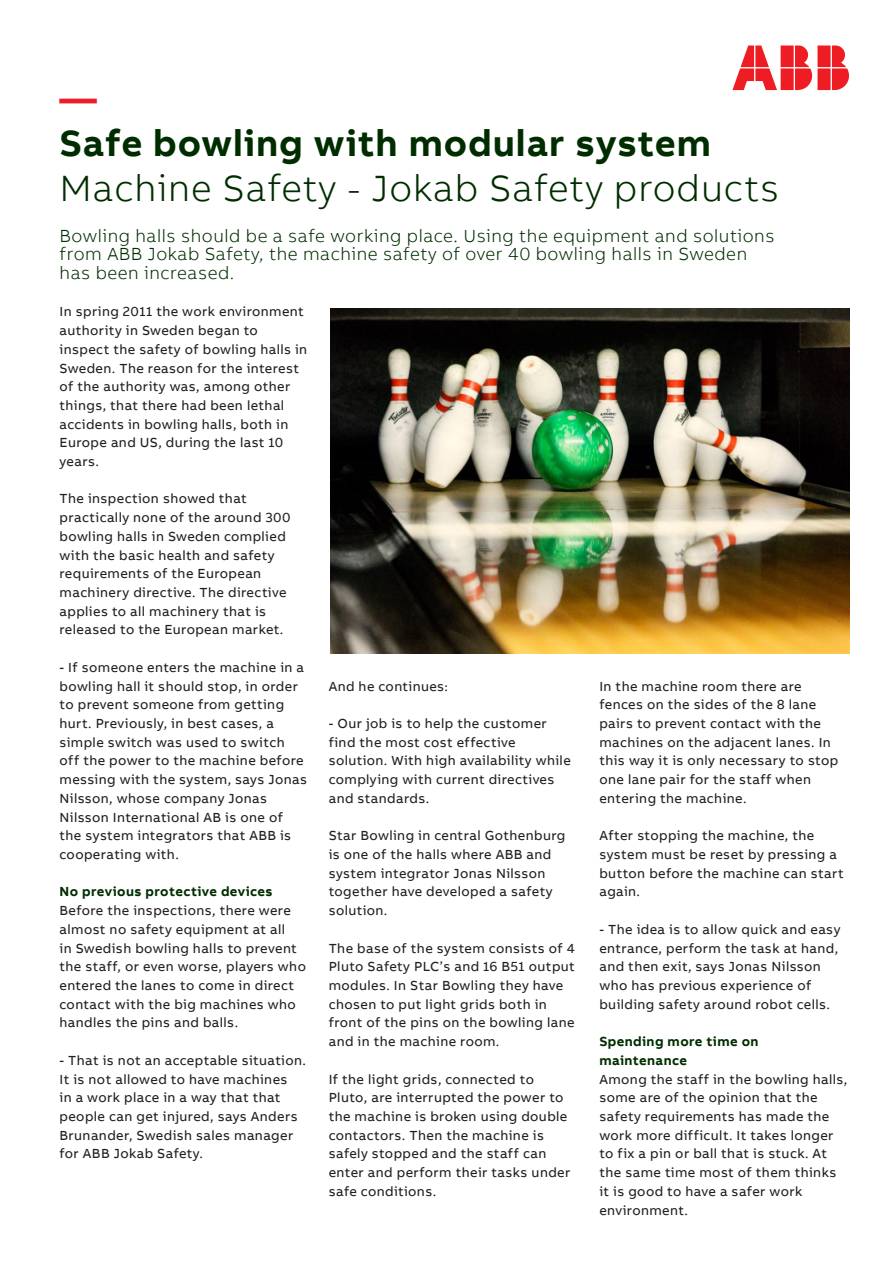
<style>
.page{position:relative;width:893px;height:1263px;background:#fff}
.page>*{position:absolute;margin:0;border:0;box-sizing:border-box;transform-origin:0 0}
.Smaller_cover_title{font:300 37.5px "AB Bvoice";letter-spacing:.025em;color:#002d00}
.Smaller_cover_title-2{font:700 37.5px "AB Bvoice";letter-spacing:.025em;color:#002d00}
.Headline_M_20pt_24pt{font:700 37.5px "AB Bvoice";color:#ee1c28}
.Intro_text_before_bo{font:300 18px/18.8px "AB Bvoice";letter-spacing:.03em;color:#002d00}
.Bodytext{font:13.5px/18.8px "AB Bvoice";letter-spacing:.03em;color:#231f20}
.Intro_text_before_bo-2{font:700 13.5px/18.8px "AB Bvoice";letter-spacing:.03em;color:#002d00}
</style>
<div class="page">
<img style="left:331px;top:308px;width:518px;height:345px">
<svg style="left:732px;top:45px;width:117px;height:45px"></svg>
<p class="Headline_M_20pt_24pt" style="left:60px;top:74px;width:39px">—</p>
<p class="Smaller_cover_title-2" style="left:60px;top:119px;width:653px">Safe bowling with modular system</p>
<p class="Smaller_cover_title" style="left:60px;top:166px;width:721px">Machine Safety - Jokab Safety products</p>
<p class="Intro_text_before_bo" style="left:60px;top:226px;width:716px">Bowling halls should be a safe working place. Using the equipment and solutions from ABB Jokab Safety, the machine safety of over 40 bowling halls in Sweden has been increased.</p>
<p class="Bodytext" style="left:60px;top:302px;width:249px">In spring 2011 the work environment authority in Sweden began to inspect the safety of bowling halls in<br>Sweden. The reason for the interest of the authority was, among other things, that there had been lethal accidents in bowling halls, both in<br>Europe and US, during the last 10 years.</p>
<p class="Bodytext" style="left:60px;top:490px;width:233px">The inspection showed that practically none of the around 300 bowling halls in Sweden complied with the basic health and safety requirements of the European machinery directive. The directive applies to all machinery that is released to the European market.</p>
<p class="Bodytext" style="left:60px;top:658px;width:249px">- If someone enters the machine in a bowling hall it should stop, in order to prevent someone from getting hurt. Previously, in best cases, a simple switch was used to switch off the power to the machine before messing with the system, says Jonas<br>Nilsson, whose company Jonas<br>Nilsson International AB is one of the system integrators that ABB is cooperating with.</p>
<p class="Intro_text_before_bo-2" style="left:60px;top:882px;width:215px">No previous protective devices</p>
<p class="Bodytext" style="left:60px;top:901px;width:248px">Before the inspections, there were almost no safety equipment at all<br>in Swedish bowling halls to prevent the staff, or even worse, players who entered the lanes to come in direct contact with the big machines who handles the pins and balls.</p>
<p class="Bodytext" style="left:60px;top:1051px;width:248px">- That is not an acceptable situation.<br>It is not allowed to have machines<br>in a work place in a way that that people can get injured, says Anders<br>Brunander, Swedish sales manager for ABB Jokab Safety.</p>
<p class="Bodytext" style="left:329px;top:677px;width:121px">And he continues:</p>
<p class="Bodytext" style="left:329px;top:714px;width:244px">- Our job is to help the customer find the most cost effective solution. With high availability while complying with current directives and standards.</p>
<p class="Bodytext" style="left:329px;top:826px;width:238px">Star Bowling in central Gothenburg is one of the halls where ABB and system integrator Jonas Nilsson together have developed a safety solution.</p>
<p class="Bodytext" style="left:329px;top:939px;width:248px">The base of the system consists of 4<br>Pluto Safety PLC’s and 16 B51 output modules. In Star Bowling they have chosen to put light grids both in front of the pins on the bowling lane and in the machine room.</p>
<p class="Bodytext" style="left:329px;top:1070px;width:243px">If the light grids, connected to<br>Pluto, are interrupted the power to the machine is broken using double contactors. Then the machine is safely stopped and the staff can enter and perform their tasks under safe conditions.</p>
<p class="Bodytext" style="left:599px;top:677px;width:240px">In the machine room there are fences on the sides of the 8 lane pairs to prevent contact with the machines on the adjacent lanes. In this way it is only necessary to stop one lane pair for the staff when entering the machine.</p>
<p class="Bodytext" style="left:599px;top:826px;width:246px">After stopping the machine, the system must be reset by pressing a button before the machine can start again.</p>
<p class="Bodytext" style="left:599px;top:920px;width:243px">- The idea is to allow quick and easy entrance, perform the task at hand, and then exit, says Jonas Nilsson who has previous experience of building safety around robot cells.</p>
<p class="Intro_text_before_bo-2" style="left:599px;top:1032px;width:161px">Spending more time on maintenance</p>
<p class="Bodytext" style="left:599px;top:1070px;width:249px">Among the staff in the bowling halls, some are of the opinion that the safety requirements has made the work more difficult. It takes longer to fix a pin or ball that is stuck. At the same time most of them thinks it is good to have a safer work environment.</p>
</div>
